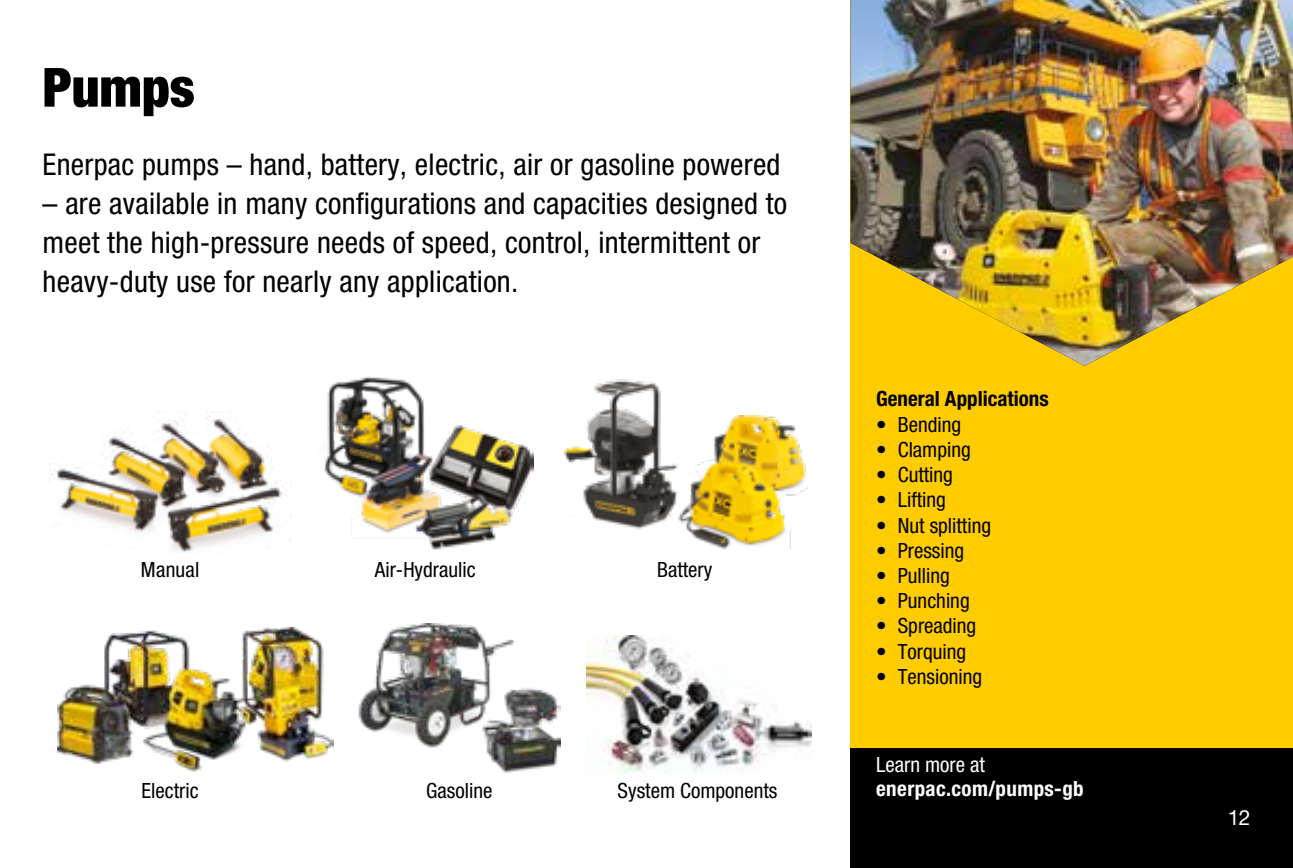
<style>
.page{position:relative;width:1293px;height:868px;background:#fff}
.page>*{position:absolute;margin:0;border:0;box-sizing:border-box;transform-origin:0 0}
.t1{font:900 condensed 54px "Helvetica Neue LTW1 G";color:#000}
.t2{font:condensed 30px/39px "Helvetica Neue LTW1 G";letter-spacing:.01em;color:#000}
.t3{font:condensed 21px "Helvetica Neue LTW1 G";color:#000}
.t4{font:700 condensed 21px "Helvetica Neue LTW1 G";letter-spacing:.02em;color:#fff}
.t5{font:700 condensed 21px "Helvetica Neue LTW1 G";color:#000}
.t6{font:condensed 21px "Helvetica Neue LTW1 G";color:#fff}
.t7{font:21px "Helvetica Neue LTW1 G";color:#fff}
</style>
<div class="page">
<div style="left:850px;top:0;width:443px;height:757px;background:#fc0"></div>
<div style="left:850px;top:748px;width:443px;height:119px;background:#000"></div>
<img style="left:324px;top:376px;width:209px;height:174px">
<img style="left:563px;top:379px;width:115px;height:151px">
<img style="left:678px;top:415px;width:130px;height:134px">
<img style="left:49px;top:411px;width:234px;height:142px">
<img style="left:57px;top:627px;width:277px;height:144px">
<img style="left:587px;top:635px;width:224px;height:138px">
<img style="left:850px;top:0;width:443px;height:366px">
<img style="left:358px;top:623px;width:203px;height:149px">
<h1 class="t1" style="left:43px;top:55px;width:154px">Pumps</h1>
<p class="t2" style="left:43px;top:145px;width:739px">Enerpac pumps – hand, battery, electric, air or gasoline powered</p>
<p class="t2" style="left:43px;top:184px;width:746px">– are available in many configurations and capacities designed to meet the high-pressure needs of speed, control, intermittent or heavy-duty use for nearly any application.</p>
<p class="t3" style="left:141px;top:556px;width:60px">Manual</p>
<p class="t3" style="left:375px;top:556px;width:102px">Air-Hydraulic</p>
<p class="t3" style="left:657px;top:556px;width:57px">Battery</p>
<p class="t3" style="left:141px;top:778px;width:59px">Electric</p>
<p class="t3" style="left:426px;top:778px;width:68px">Gasoline</p>
<p class="t3" style="left:617px;top:778px;width:161px">System Components</p>
<p class="t5" style="left:876px;top:386px;width:174px">General Applications</p>
<p class="t3" style="left:876px;top:412px;width:87px">• Bending</p>
<p class="t3" style="left:876px;top:437px;width:96px">• Clamping</p>
<p class="t3" style="left:876px;top:462px;width:78px">• Cutting</p>
<p class="t3" style="left:876px;top:487px;width:71px">• Lifting</p>
<p class="t3" style="left:876px;top:512px;width:116px">• Nut splitting</p>
<p class="t3" style="left:876px;top:538px;width:90px">• Pressing</p>
<p class="t3" style="left:876px;top:563px;width:75px">• Pulling</p>
<p class="t3" style="left:876px;top:588px;width:95px">• Punching</p>
<p class="t3" style="left:876px;top:613px;width:102px">• Spreading</p>
<p class="t3" style="left:876px;top:638px;width:92px">• Torquing</p>
<p class="t3" style="left:876px;top:664px;width:107px">• Tensioning</p>
<p class="t6" style="left:876px;top:751px;width:110px">Learn more at</p>
<p class="t4" style="left:876px;top:775px;width:209px">enerpac.com/pumps-gb</p>
<p class="t7" style="left:1227px;top:804px;width:24px">12</p>
</div>
